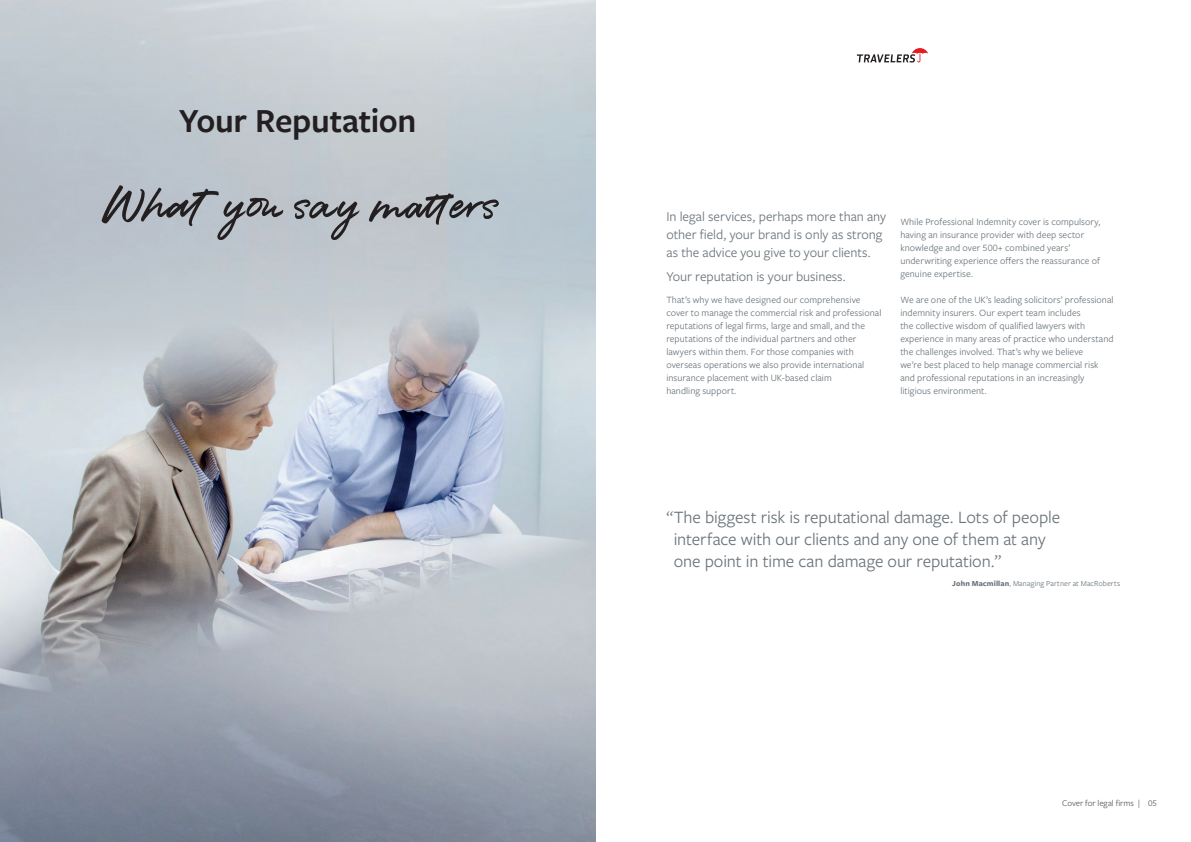
<style>
.page{position:relative;width:1191px;height:842px;background:#fff}
.page>*{position:absolute;margin:0;border:0;box-sizing:border-box;transform-origin:0 0}
.t1{font:55px "Batterson";letter-spacing:-.005em;color:#231f20}
.t2{font:600 35px "Freight Sans Pro";letter-spacing:-.01em;color:#231f20}
.t3{font:18px/22px "Freight Sans Pro";letter-spacing:-.005em;color:#6a747b}
.t4{font:14px/18px "Freight Sans Pro";letter-spacing:-.005em;color:#6a747b}
.t5{font:10px/13px "Freight Sans Pro";letter-spacing:.005em;color:#6a747b}
.t6{font:9px "Freight Sans Pro";letter-spacing:-.005em;color:#57585a}
.t7{font:8px "Freight Sans Pro";letter-spacing:.015em;color:#6a747b}
.s1{font-weight:700}
</style>
<div class="page">
<svg style="left:857px;top:48px;width:71px;height:14px"></svg>
<img style="left:0;top:0;width:595px;height:842px">
<h2 class="t2" style="left:179px;top:97px;width:239px">Your Reputation</h2>
<h1 class="t1" style="left:99px;top:166px;width:399px">What you say matters</h1>
<h3 class="t4" style="left:666px;top:207px;width:221px">In legal services, perhaps more than any other field, your brand is only as strong as the advice you give to your clients.</h3>
<h3 class="t4" style="left:666px;top:267px;width:181px">Your reputation is your business.</h3>
<p class="t5" style="left:666px;top:293px;width:216px">That’s why we have designed our comprehensive cover to manage the commercial risk and professional reputations of legal firms, large and small, and the reputations of the individual partners and other lawyers within them. For those companies with overseas operations we also provide international insurance placement with UK-based claim<br>handling support.</p>
<p class="t5" style="left:900px;top:215px;width:202px">While Professional Indemnity cover is compulsory, having an insurance provider with deep sector knowledge and over 500+ combined years’ underwriting experience offers the reassurance of genuine expertise.</p>
<p class="t5" style="left:900px;top:293px;width:215px">We are one of the UK’s leading solicitors’ professional indemnity insurers. Our expert team includes<br>the collective wisdom of qualified lawyers with experience in many areas of practice who understand the challenges involved. That’s why we believe<br>we’re best placed to help manage commercial risk and professional reputations in an increasingly litigious environment.</p>
<h3 class="t3" style="left:673px;top:505px;width:388px;text-indent:-7px">“The biggest risk is reputational damage. Lots of people interface with our clients and any one of them at any one point in time can damage our reputation.”</h3>
<p class="t7" style="left:952px;top:578px;width:169px"><span class="s1">John Macmillan</span>, Managing Partner at MacRoberts</p>
<p class="t6" style="left:1062px;top:797px;width:96px">Cover for legal firms | 05</p>
</div>
